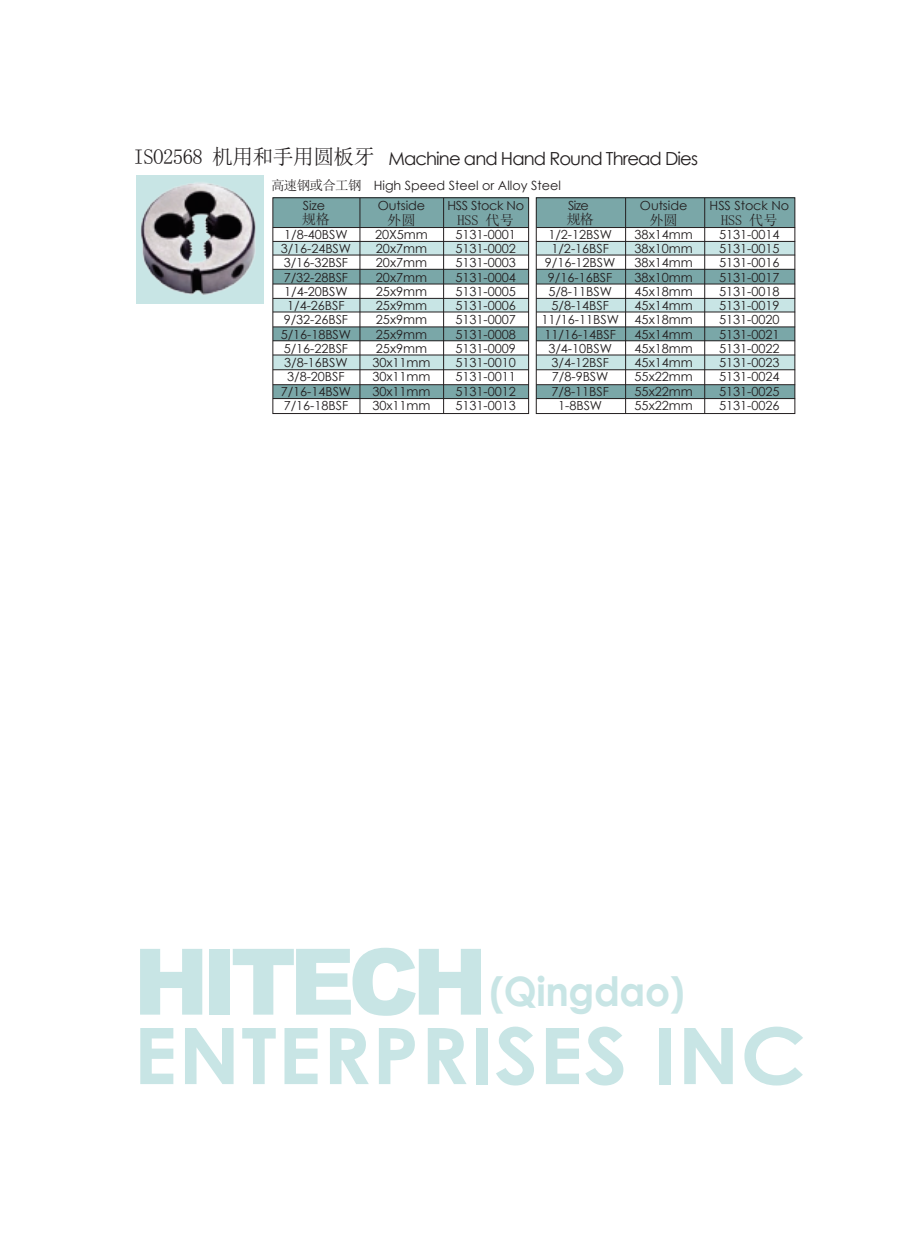
<style>
.page{position:relative;width:919px;height:1238px;background:#fff}
.page>*{position:absolute;margin:0;border:0;box-sizing:border-box;transform-origin:0 0}
.t1{font:900 91.8px "Arial";letter-spacing:-.075em;color:#c8e5e5}
.t2{font:700 78px "Century Gothic";letter-spacing:.01em;color:#c8e5e5;scale:1.08 1}
.t3{font:700 40.5px "Century Gothic";letter-spacing:-.01em;color:#c8e5e5}
.t4{font:21px "CT Zhong Yuan SJ";letter-spacing:-.03em;color:#231f20}
.t5{font:18px "Century Gothic";letter-spacing:-.05em;color:#231f20}
.t6{font:13.95px "CT Zhong Yuan SJ";letter-spacing:-.005em;color:#231f20}
.t7{font:12.75px "Century Gothic";color:#231f20}
.t8{font:12.6px/14.2px "Century Gothic";letter-spacing:-.005em;color:#231f20;text-align:justify}
.t9{font:12.6px "Century Gothic";letter-spacing:-.025em;color:#231f20}
.t10{font:12.45px/14.2px "Century Gothic";letter-spacing:-.005em;color:#231f20;text-align:center}
.s1{font-family:"G g t r 0 0 m";font-size:13.5px}
</style>
<div class="page">
<div style="left:273px;top:385px;width:255px;height:13px;background:#7aa7a8"></div>
<hr style="left:273px;top:384px;width:256px;height:1px;background:#231f20">
<hr style="left:273px;top:398px;width:256px;height:1px;background:#231f20">
<div style="left:136px;top:175px;width:128px;height:129px;background:#c8e5e5"></div>
<div style="left:273px;top:241px;width:255px;height:14px;background:#c8e5e5"></div>
<div style="left:273px;top:197px;width:255px;height:30px;background:#7aa7a8"></div>
<div style="left:273px;top:269px;width:255px;height:15px;background:#7aa7a8"></div>
<hr style="left:273px;top:227px;width:256px;height:1px;background:#231f20">
<hr style="left:273px;top:241px;width:256px;height:1px;background:#231f20">
<hr style="left:273px;top:255px;width:256px;height:1px;background:#231f20">
<hr style="left:273px;top:269px;width:256px;height:1px;background:#231f20">
<hr style="left:273px;top:283px;width:256px;height:1px;background:#231f20">
<div style="left:273px;top:298px;width:255px;height:14px;background:#c8e5e5"></div>
<div style="left:273px;top:327px;width:255px;height:14px;background:#7aa7a8"></div>
<hr style="left:273px;top:298px;width:256px;height:1px;background:#231f20">
<hr style="left:273px;top:311px;width:256px;height:1px;background:#231f20">
<hr style="left:273px;top:326px;width:256px;height:1px;background:#231f20">
<hr style="left:273px;top:340px;width:256px;height:1px;background:#231f20">
<div style="left:273px;top:355px;width:255px;height:15px;background:#c8e5e5"></div>
<hr style="left:273px;top:354px;width:256px;height:1px;background:#231f20">
<hr style="left:359px;top:198px;width:1px;height:215px;background:#231f20">
<hr style="left:443px;top:198px;width:1px;height:215px;background:#231f20">
<div style="left:272px;top:197px;width:257px;height:217px;border:1px solid #231f20"></div>
<div style="left:536px;top:241px;width:258px;height:14px;background:#c8e5e5"></div>
<div style="left:536px;top:197px;width:258px;height:30px;background:#7aa7a8"></div>
<div style="left:536px;top:269px;width:258px;height:15px;background:#7aa7a8"></div>
<hr style="left:536px;top:227px;width:259px;height:1px;background:#231f20">
<hr style="left:536px;top:241px;width:259px;height:1px;background:#231f20">
<hr style="left:536px;top:255px;width:259px;height:1px;background:#231f20">
<hr style="left:536px;top:269px;width:259px;height:1px;background:#231f20">
<hr style="left:536px;top:283px;width:259px;height:1px;background:#231f20">
<div style="left:536px;top:298px;width:258px;height:14px;background:#c8e5e5"></div>
<div style="left:536px;top:327px;width:258px;height:14px;background:#7aa7a8"></div>
<hr style="left:536px;top:298px;width:259px;height:1px;background:#231f20">
<hr style="left:536px;top:311px;width:259px;height:1px;background:#231f20">
<hr style="left:536px;top:326px;width:259px;height:1px;background:#231f20">
<hr style="left:536px;top:340px;width:259px;height:1px;background:#231f20">
<div style="left:536px;top:385px;width:258px;height:13px;background:#7aa7a8"></div>
<hr style="left:536px;top:384px;width:259px;height:1px;background:#231f20">
<hr style="left:536px;top:398px;width:259px;height:1px;background:#231f20">
<div style="left:536px;top:355px;width:258px;height:15px;background:#c8e5e5"></div>
<hr style="left:536px;top:354px;width:259px;height:1px;background:#231f20">
<hr style="left:273px;top:369px;width:256px;height:1px;background:#231f20">
<hr style="left:536px;top:369px;width:259px;height:1px;background:#231f20">
<hr style="left:625px;top:198px;width:1px;height:215px;background:#231f20">
<hr style="left:704px;top:198px;width:1px;height:215px;background:#231f20">
<div style="left:536px;top:197px;width:259px;height:217px;border:1px solid #231f20"></div>
<img style="left:141px;top:182px;width:115px;height:113px">
<h3 class="t4" style="left:134px;top:146px;width:242px">ISO2568 机用和手用圆板牙</h3>
<p class="t8" style="left:303px;top:198px;width:24px">Size</p>
<p class="t6" style="left:302px;top:212px;width:30px">规格</p>
<p class="t10" style="left:281px;top:227px;width:72px">1/8-40BSW<br>3/16-24BSW<br>3/16-32BSF<br>7/32-28BSF<br>1/4-20BSW<br>1/4-26BSF<br>9/32-26BSF<br>5/16-18BSW<br>5/16-22BSF<br>3/8-16BSW<br>3/8-20BSF<br>7/16-14BSW<br>7/16-18BSF</p>
<h3 class="t5" style="left:388px;top:146px;width:311px">Machine and Hand Round Thread Dies</h3>
<p class="t7" style="left:271px;top:177px;width:291px"><span class="s1">高速钢或合工钢　</span>High Speed Steel or Alloy Steel</p>
<p class="t8" style="left:568px;top:198px;width:22px">Size</p>
<p class="t6" style="left:566px;top:212px;width:29px">规格</p>
<p class="t10" style="left:541px;top:227px;width:79px">1/2-12BSW<br>1/2-16BSF<br>9/16-12BSW<br>9/16-16BSF<br>5/8-11BSW<br>5/8-14BSF<br>11/16-11BSW<br>11/16-14BSF<br>3/4-10BSW<br>3/4-12BSF<br>7/8-9BSW<br>7/8-11BSF<br>1-8BSW</p>
<p class="t8" style="left:378px;top:198px;width:49px">Outside</p>
<p class="t6" style="left:387px;top:212px;width:30px">外圆</p>
<p class="t8" style="left:372px;top:227px;width:60px;text-align:left">20X5mm<br>20x7mm<br>20x7mm<br>20x7mm<br>25x9mm<br>25x9mm<br>25x9mm<br>25x9mm<br>25x9mm<br>30x11mm<br>30x11mm<br>30x11mm<br>30x11mm</p>
<p class="t8" style="left:640px;top:198px;width:49px">Outside</p>
<p class="t6" style="left:649px;top:212px;width:30px">外圆</p>
<p class="t8" style="left:634px;top:227px;width:60px">38x14mm 38x10mm 38x14mm 38x10mm 45x18mm 45x14mm 45x18mm 45x14mm 45x18mm 45x14mm 55x22mm 55x22mm 55x22mm</p>
<p class="t9" style="left:447px;top:197px;width:78px">HSS Stock No</p>
<p class="t6" style="left:457px;top:212px;width:58px">HSS 代号</p>
<p class="t8" style="left:455px;top:227px;width:62px">5131-0001<br>5131-0002<br>5131-0003<br>5131-0004<br>5131-0005<br>5131-0006<br>5131-0007<br>5131-0008<br>5131-0009<br>5131-0010<br>5131-0011<br>5131-0012<br>5131-0013</p>
<p class="t8" style="left:709px;top:198px;width:81px">HSS Stock No</p>
<p class="t6" style="left:721px;top:212px;width:58px">HSS 代号</p>
<p class="t8" style="left:719px;top:227px;width:62px">5131-0014<br>5131-0015<br>5131-0016<br>5131-0017<br>5131-0018<br>5131-0019<br>5131-0020<br>5131-0021<br>5131-0022<br>5131-0023<br>5131-0024<br>5131-0025<br>5131-0026</p>
<h1 class="t1" style="left:133px;top:915px;width:356px">HITECH</h1>
<h3 class="t3" style="left:489px;top:960px;width:197px">(Qingdao)</h3>
<h2 class="t2" style="left:133px;top:996px;width:624px">ENTERPRISES INC</h2>
</div>
